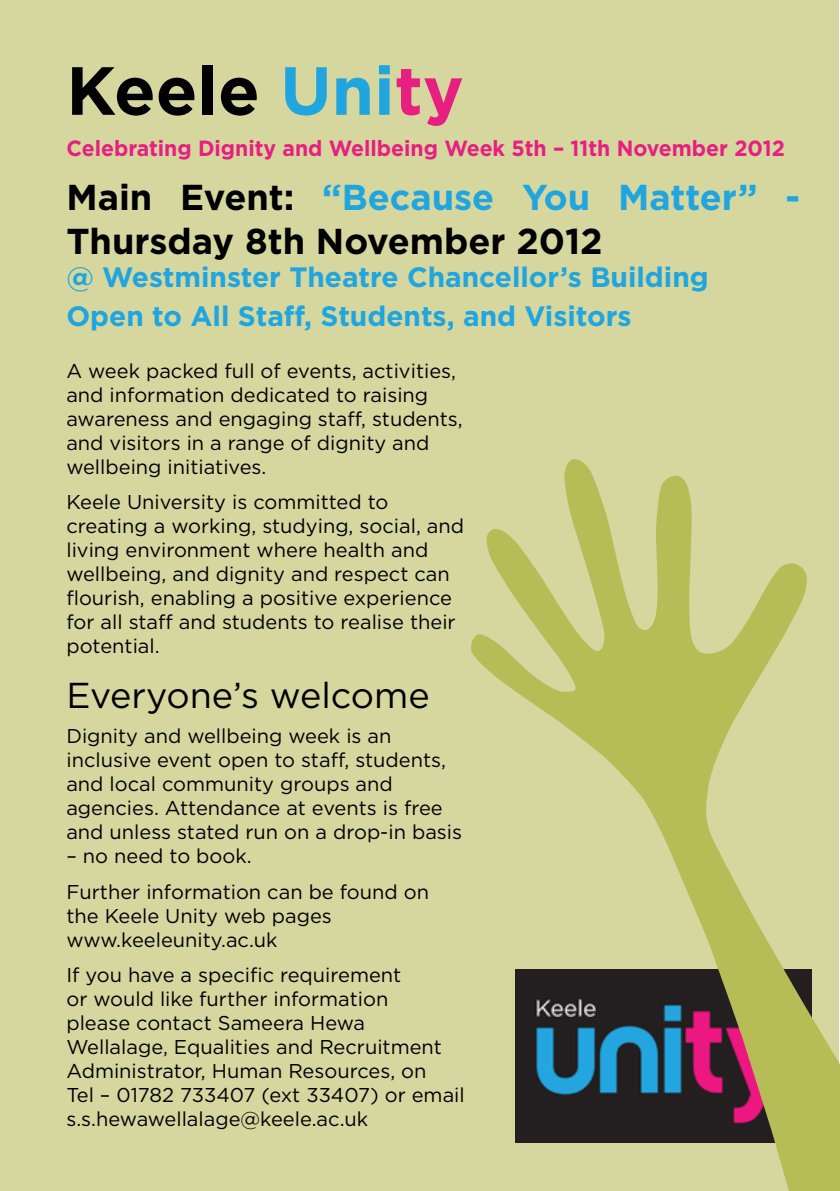
<style>
.page{position:relative;width:840px;height:1191px;background:#fff}
.page>*{position:absolute;margin:0;border:0;box-sizing:border-box;transform-origin:0 0}
.t1{font:700 68px "Gotham";color:#000}
.t2{font:700 36px/43.2px "Gotham";color:#000}
.t3{font:36px "Gotham";color:#000}
.t4{font:700 28px/38.4px "Gotham";color:#20a5df}
.t5{font:700 22px "Gotham";color:#e71f81;scale:.96 1}
.t6{font:20px/24px "Gotham";color:#000}
.s1{color:#20a5df}
.s2{color:#e71f81}
</style>
<div class="page">
<div style="left:0;top:0;width:838px;height:1191px;background:#d5d79f"></div>
<svg style="left:471px;top:459px;width:368px;height:732px"></svg>
<h1 class="t1" style="left:66px;top:49px;width:398px">Keele <span class="s1">Uni</span><span class="s2">ty</span></h1>
<p class="t5" style="left:66px;top:135px;width:749px">Celebrating Dignity and Wellbeing Week 5th – 11th November 2012</p>
<h2 class="t2" style="left:66px;top:176px;width:734px">Main Event: <span class="s1">“Because You Matter” -<br></span>Thursday 8th November 2012</h2>
<h3 class="t4" style="left:66px;top:258px;width:643px">@ Westminster Theatre Chancellor’s Building<br>Open to All Staff, Students, and Visitors</h3>
<p class="t6" style="left:66px;top:359px;width:397px">A week packed full of events, activities, and information dedicated to raising awareness and engaging staff, students, and visitors in a range of dignity and wellbeing initiatives.</p>
<p class="t6" style="left:66px;top:490px;width:399px">Keele University is committed to creating a working, studying, social, and living environment where health and wellbeing, and dignity and respect can flourish, enabling a positive experience for all staff and students to realise their potential.</p>
<h2 class="t3" style="left:66px;top:673px;width:364px">Everyone’s welcome</h2>
<p class="t6" style="left:66px;top:724px;width:397px">Dignity and wellbeing week is an inclusive event open to staff, students, and local community groups and agencies. Attendance at events is free and unless stated run on a drop-in basis</p>
<p class="t6" style="left:66px;top:838px;width:364px;line-height:35.4px">– no need to book.<br>Further information can be found on</p>
<p class="t6" style="left:66px;top:903px;width:267px">the Keele Unity web pages www.keeleunity.ac.uk</p>
<p class="t6" style="left:66px;top:963px;width:399px">If you have a specific requirement<br>or would like further information<br>please contact Sameera Hewa Wellalage, Equalities and Recruitment Administrator, Human Resources, on<br>Tel – 01782 733407 (ext 33407) or email s.s.hewawellalage@keele.ac.uk</p>
</div>
